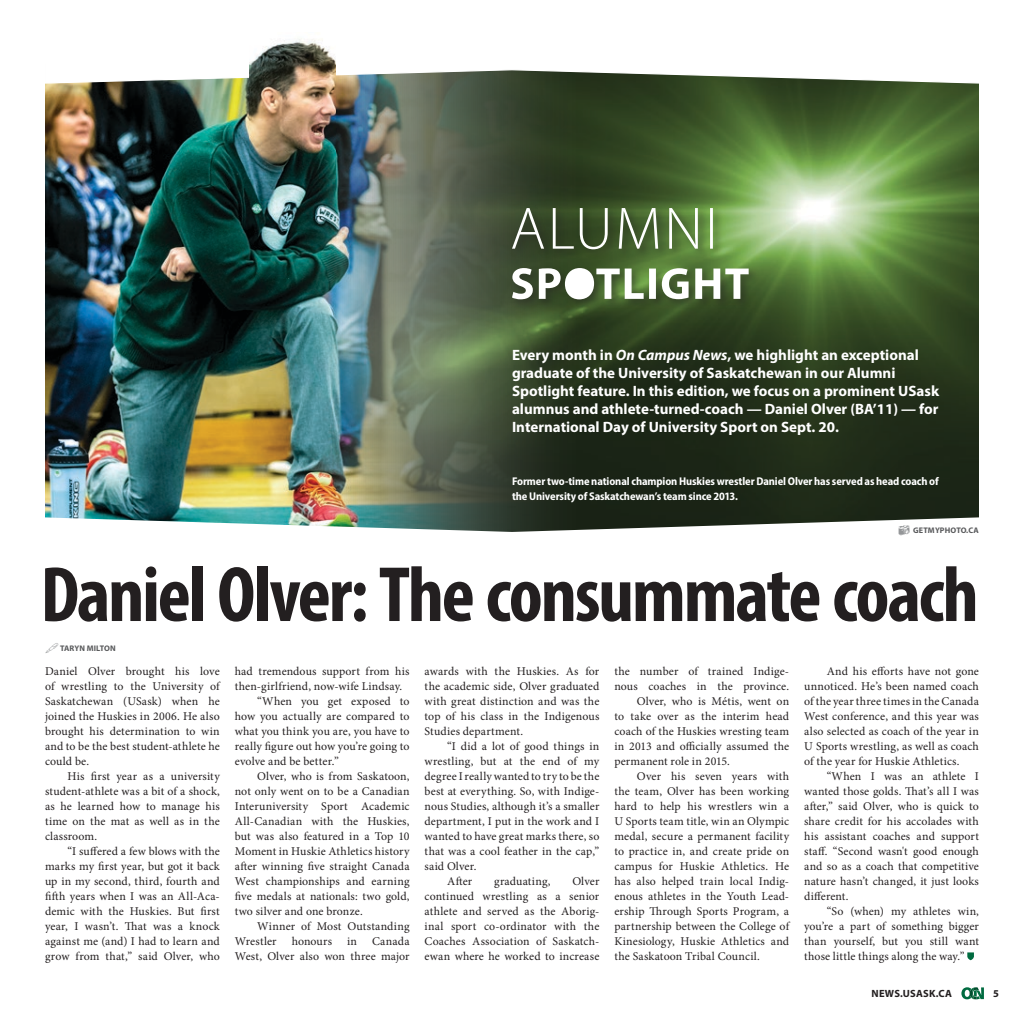
<style>
.page{position:relative;width:1024px;height:1024px;background:#fff}
.page>*{position:absolute;margin:0;border:0;box-sizing:border-box;transform-origin:0 0}
.heading_3{font:700 condensed 79px "Myriad Pro";letter-spacing:-.025em;color:#231f20}
.t1{font:700 15px/18px "Myriad Pro";color:#fff}
.Copy{font:11.88px/15px "Minion Pro";letter-spacing:.01em;color:#231f20;text-align:justify}
.photo_caption{font:700 semi-condensed 11.25px/15px "Myriad Pro";letter-spacing:-.01em;color:#fff}
.t2{font:700 10.5px "Myriad Pro";letter-spacing:.02em;color:#231f20}
.t3{font:700 8.12px "Myriad Pro";letter-spacing:.02em;color:#58595b}
.t4{font:700 8.12px "Myriad Pro";color:#58595b}
.s1{font-style:italic}
</style>
<div class="page">
<svg style="left:961px;top:987px;width:23px;height:12px"></svg>
<img style="left:592px;top:84px;width:387px;height:432px">
<img style="left:45px;top:84px;width:547px;height:432px">
<img style="left:45px;top:516px;width:934px;height:16px">
<svg style="left:45px;top:70px;width:934px;height:14px"></svg>
<img style="left:249px;top:39px;width:87px;height:139px">
<svg style="left:967px;top:952px;width:7px;height:8px"></svg>
<div style="left:509px;top:205px;width:250px;height:105px;background:#231f20;opacity:.44"></div>
<svg style="left:512px;top:268px;width:236px;height:31px"></svg>
<svg style="left:512px;top:208px;width:201px;height:41px;background:#657954"></svg>
<svg style="left:899px;top:525px;width:11px;height:7px"></svg>
<p class="t1" style="left:512px;top:345px;width:429px">Every month in <span class="s1">On Campus News</span>, we highlight an exceptional graduate of the University of Saskatchewan in our Alumni Spotlight feature. In this edition, we focus on a prominent USask alumnus and athlete-turned-coach — Daniel Olver (BA’11) — for International Day of University Sport on Sept. 20.</p>
<p class="photo_caption" style="left:512px;top:473px;width:428px">Former two-time national champion Huskies wrestler Daniel Olver has served as head coach of the University of Saskatchewan’s team since 2013.</p>
<p class="t3" style="left:913px;top:525px;width:67px">GETMYPHOTO.CA</p>
<p class="heading_3" style="left:41px;top:545px;width:939px">Daniel Olver: The consummate coach</p>
<p class="t4" style="left:60px;top:643px;width:57px">TARYN MILTON</p>
<p class="Copy" style="left:45px;top:664px;width:176px">Daniel Olver brought his love of wrestling to the University of Saskatchewan (USask) when he joined the Huskies in 2006. He also brought his determination to win and to be the best student-athlete he could be.</p>
<p class="Copy" style="left:45px;top:769px;width:176px;text-indent:23px">His first year as a university student-athlete was a bit of a shock, as he learned how to manage his time on the mat as well as in the classroom.</p>
<p class="Copy" style="left:45px;top:844px;width:176px;text-indent:23px">“I suffered a few blows with the marks my first year, but got it back up in my second, third, fourth and fifth years when I was an All-Aca&shy;demic with the Huskies. But first year, I wasn’t. That was a knock against me (and) I had to learn and grow from that,” said Olver, who</p>
<p class="Copy" style="left:235px;top:664px;width:176px">had tremendous support from his then-girlfriend, now-wife Lindsay.</p>
<p class="Copy" style="left:235px;top:694px;width:176px;text-indent:23px">“When you get exposed to how you actually are compared to what you think you are, you have to really figure out how you’re going to evolve and be better.”</p>
<p class="Copy" style="left:235px;top:769px;width:176px;text-indent:23px">Olver, who is from Saskatoon, not only went on to be a Canadian Interuniversity Sport Academic All-Canadian with the Huskies, but was also featured in a Top 10<br>Moment in Huskie Athletics history after winning five straight Canada West championships and earning five medals at nationals: two gold, two silver and one bronze.</p>
<p class="Copy" style="left:235px;top:919px;width:176px;text-indent:23px">Winner of Most Outstanding<br>Wrestler</p>
<p class="Copy" style="left:235px;top:934px;width:176px;text-align:right">Canada<br>West, Olver also won three major</p>
<p class="Copy" style="left:292px;top:934px;width:42px">honours</p>
<p class="Copy" style="left:347px;top:934px;width:12px">in</p>
<p class="Copy" style="left:425px;top:664px;width:176px">awards with the Huskies. As for the academic side, Olver graduated with great distinction and was the top of his class in the Indigenous Studies department.</p>
<p class="Copy" style="left:425px;top:739px;width:176px;text-indent:23px">“I did a lot of good things in wrestling, but at the end of my degree I really wanted to try to be the best at everything. So, with Indige&shy;nous Studies, although it’s a smaller department, I put in the work and I wanted to have great marks there, so that was a cool feather in the cap,” said Olver.</p>
<p class="Copy" style="left:447px;top:874px;width:27px">After</p>
<p class="Copy" style="left:494px;top:874px;width:58px">graduating,</p>
<p class="Copy" style="left:425px;top:874px;width:176px;text-indent:148px">Olver continued wrestling as a senior athlete and served as the Aborig&shy;inal sport co-ordinator with the Coaches Association of Saskatch&shy;ewan where he worked to increase</p>
<p class="Copy" style="left:614px;top:664px;width:176px">the number of trained Indige-</p>
<p class="Copy" style="left:614px;top:679px;width:176px">nous coaches in the province.</p>
<p class="Copy" style="left:637px;top:694px;width:154px">Olver, who is Métis, went on</p>
<p class="Copy" style="left:614px;top:709px;width:176px">to take over as the interim head</p>
<p class="Copy" style="left:614px;top:724px;width:176px">coach of the Huskies wresting team</p>
<p class="Copy" style="left:614px;top:739px;width:176px">in 2013 and officially assumed the</p>
<p class="Copy" style="left:614px;top:754px;width:117px">permanent role in 2015.</p>
<p class="Copy" style="left:614px;top:769px;width:176px;text-indent:23px">Over his seven years with the team, Olver has been working hard to help his wrestlers win a U Sports team title, win an Olympic medal, secure a permanent facility to practice in, and create pride on campus for Huskie Athletics. He has also helped train local Indig&shy;enous athletes in the Youth Lead&shy;ership Through Sports Program, a partnership between the College of Kinesiology, Huskie Athletics and the Saskatoon Tribal Council.</p>
<p class="Copy" style="left:804px;top:664px;width:176px;text-indent:23px">And his efforts have not gone unnoticed. He’s been named coach of the year three times in the Canada West conference, and this year was also selected as coach of the year in U Sports wrestling, as well as coach of the year for Huskie Athletics.</p>
<p class="Copy" style="left:804px;top:769px;width:176px;text-indent:23px">“When I was an athlete I wanted those golds. That’s all I was after,” said Olver, who is quick to share credit for his accolades with his assistant coaches and support staff. “Second wasn't good enough and so as a coach that competitive nature hasn’t changed, it just looks different.</p>
<p class="Copy" style="left:804px;top:904px;width:176px;text-indent:23px">“So (when) my athletes win, you’re a part of something bigger than yourself, but you still want those little things along the way.”</p>
<p class="t2" style="left:871px;top:986px;width:82px">NEWS.USASK.CA</p>
<p class="t2" style="left:993px;top:986px;width:7px">5</p>
</div>
